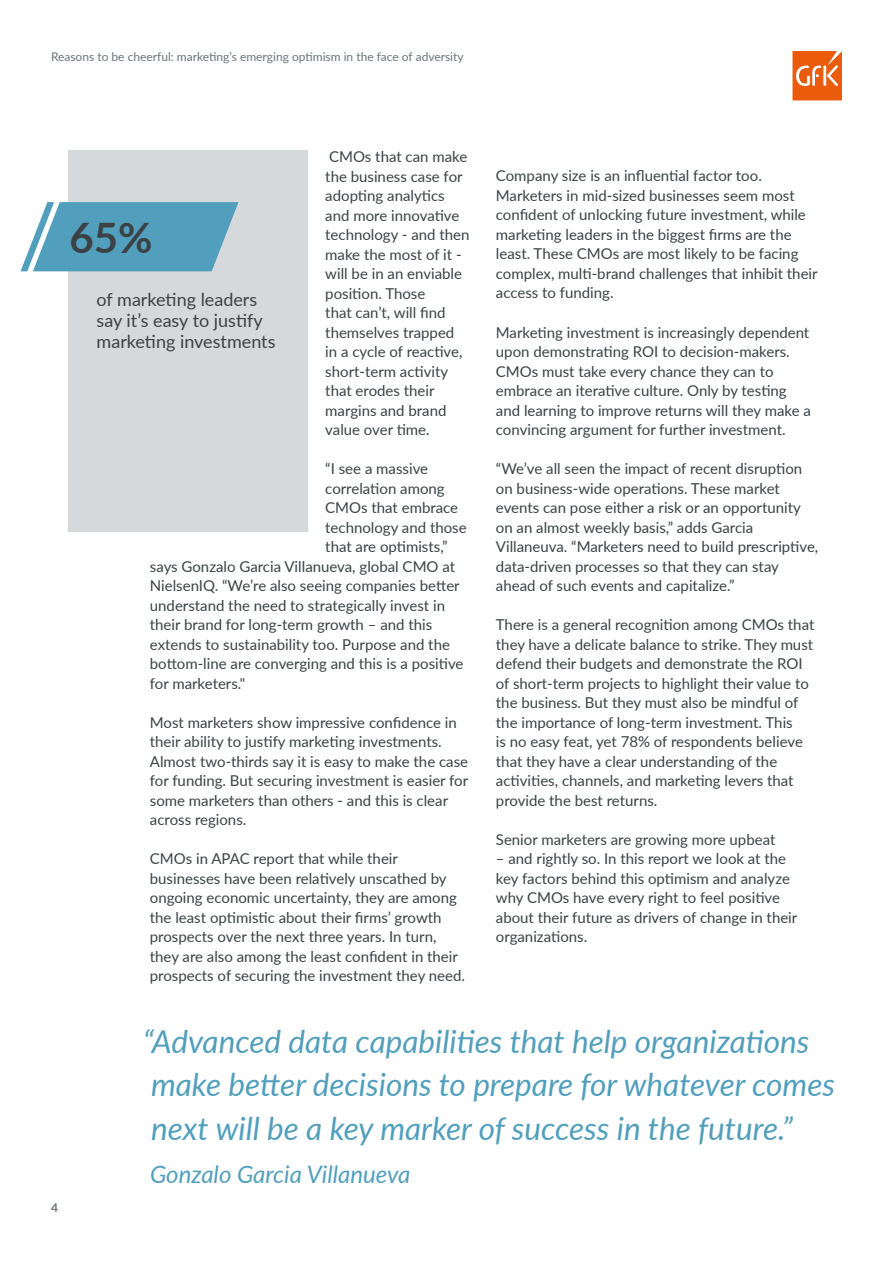
<style>
.page{position:relative;width:893px;height:1263px;background:#fff}
.page>*{position:absolute;margin:0;border:0;box-sizing:border-box;transform-origin:0 0}
.t1{font:700 42px "Lato";color:#3b4145}
.t2{font:italic 31.5px/43.5px "Lato";color:#519fbc}
.t3{font:italic 24px "Lato";color:#519fbc}
.t4{font:18px/21px "Lato";color:#3b4145}
.t5{font:15px/19.5px "Lato";color:#3b4145}
.t6{font:12px "Lato";color:#6a757c}
.t7{font:700 12px "Lato";color:#6a757c}
</style>
<div class="page">
<div style="left:69px;top:150px;width:239px;height:381px;background:#d6d9dc"></div>
<svg style="left:20px;top:202px;width:219px;height:69px;background:#69abc4"></svg>
<svg style="left:792px;top:51px;width:50px;height:49px;background:#ed7431"></svg>
<p class="t6" style="left:51px;top:48px;width:414px">Reasons to be cheerful: marketing’s emerging optimism in the face of adversity</p>
<p class="t5" style="left:325px;top:146px;width:146px">CMOs that can make the business case for adopting analytics and more innovative technology - and then make the most of it - will be in an enviable position. Those<br>that can’t, will find themselves trapped in a cycle of reactive, short-term activity that erodes their margins and brand value over time.</p>
<p class="t5" style="left:325px;top:458px;width:104px">“I see a massive</p>
<p class="t5" style="left:325px;top:478px;width:121px">correlation among</p>
<p class="t5" style="left:325px;top:497px;width:134px">CMOs that embrace</p>
<p class="t5" style="left:325px;top:517px;width:143px">technology and those</p>
<p class="t5" style="left:325px;top:536px;width:124px">that are optimists,”</p>
<p class="t5" style="left:150px;top:556px;width:307px">says Gonzalo Garcia Villanueva, global CMO at</p>
<p class="t5" style="left:150px;top:575px;width:311px">NielsenIQ. “We’re also seeing companies better</p>
<p class="t5" style="left:150px;top:595px;width:297px">understand the need to strategically invest in</p>
<p class="t5" style="left:150px;top:614px;width:284px">their brand for long-term growth – and this</p>
<p class="t5" style="left:150px;top:634px;width:302px">extends to sustainability too. Purpose and the</p>
<p class="t5" style="left:150px;top:653px;width:315px">bottom-line are converging and this is a positive</p>
<p class="t5" style="left:150px;top:673px;width:97px">for marketers."</p>
<p class="t5" style="left:150px;top:712px;width:320px">Most marketers show impressive confidence in their ability to justify marketing investments.<br>Almost two-thirds say it is easy to make the case for funding. But securing investment is easier for some marketers than others - and this is clear across regions.</p>
<p class="t5" style="left:150px;top:848px;width:317px">CMOs in APAC report that while their businesses have been relatively unscathed by ongoing economic uncertainty, they are among the least optimistic about their firms’ growth prospects over the next three years. In turn, they are also among the least confident in their prospects of securing the investment they need.</p>
<h1 class="t1" style="left:70px;top:207px;width:85px">65%</h1>
<p class="t4" style="left:97px;top:289px;width:180px">of marketing leaders say it’s easy to justify marketing investments</p>
<p class="t5" style="left:496px;top:166px;width:323px">Company size is an influential factor too.<br>Marketers in mid-sized businesses seem most confident of unlocking future investment, while marketing leaders in the biggest firms are the least. These CMOs are most likely to be facing complex, multi-brand challenges that inhibit their access to funding.</p>
<p class="t5" style="left:496px;top:322px;width:316px">Marketing investment is increasingly dependent upon demonstrating ROI to decision-makers.<br>CMOs must take every chance they can to embrace an iterative culture. Only by testing and learning to improve returns will they make a convincing argument for further investment.</p>
<p class="t5" style="left:496px;top:458px;width:324px">“We’ve all seen the impact of recent disruption on business-wide operations. These market events can pose either a risk or an opportunity on an almost weekly basis,” adds Garcia Villaneuva. “Marketers need to build prescriptive, data-driven processes so that they can stay ahead of such events and capitalize.”</p>
<p class="t5" style="left:496px;top:614px;width:320px">There is a general recognition among CMOs that they have a delicate balance to strike. They must defend their budgets and demonstrate the ROI of short-term projects to highlight their value to the business. But they must also be mindful of the importance of long-term investment. This<br>is no easy feat, yet 78% of respondents believe that they have a clear understanding of the activities, channels, and marketing levers that provide the best returns.</p>
<p class="t5" style="left:496px;top:829px;width:281px">Senior marketers are growing more upbeat</p>
<p class="t5" style="left:496px;top:848px;width:303px">– and rightly so. In this report we look at the key factors behind this optimism and analyze why CMOs have every right to feel positive about their future as drivers of change in their organizations.</p>
<p class="t7" style="left:51px;top:1199px;width:8px">4</p>
<h2 class="t2" style="left:143px;top:1018px;width:693px">“Advanced data capabilities that help organizations make better decisions to prepare for whatever comes next will be a key marker of success in the future.”</h2>
<h3 class="t3" style="left:150px;top:1157px;width:262px">Gonzalo Garcia Villanueva</h3>
</div>
